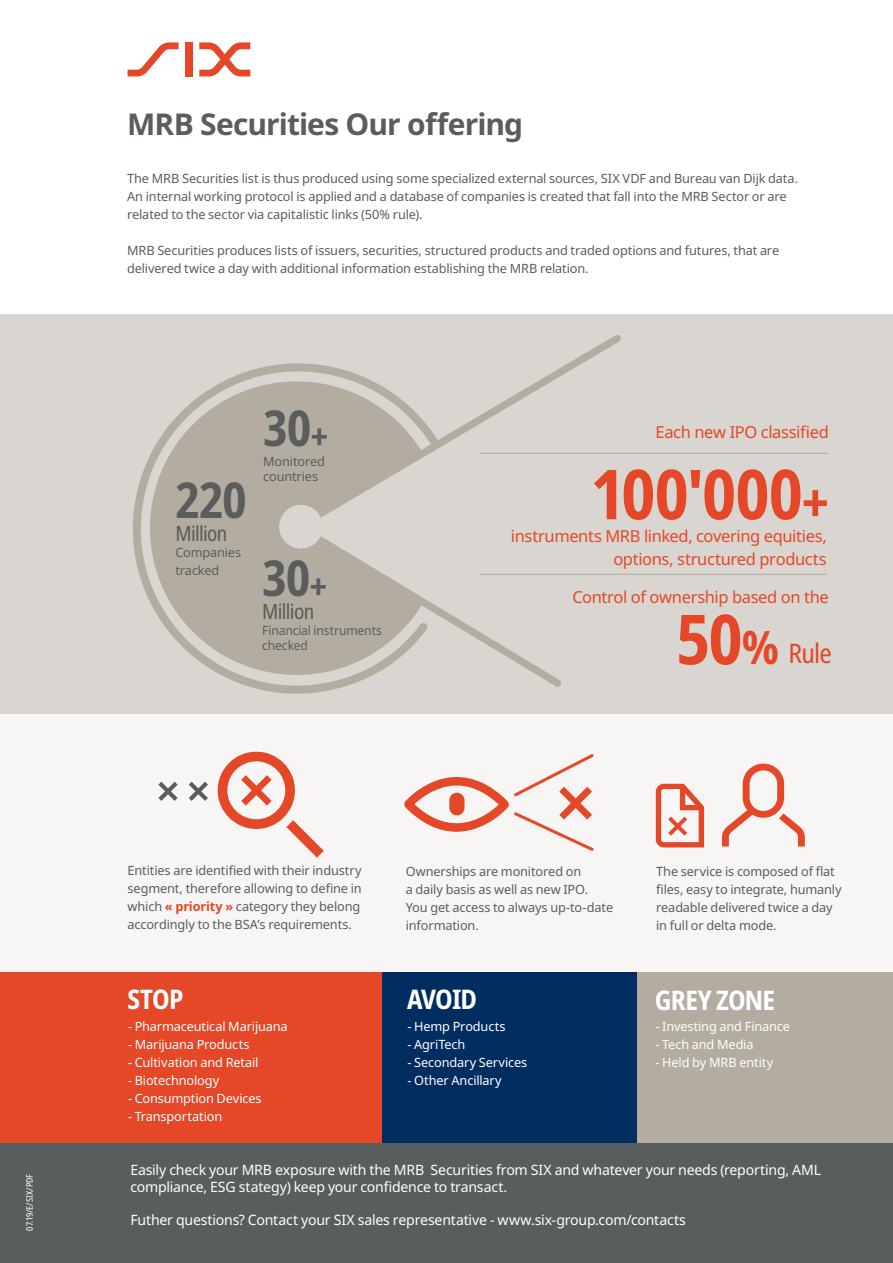
<style>
.page{position:relative;width:893px;height:1263px;background:#fff}
.page>*{position:absolute;margin:0;border:0;box-sizing:border-box;transform-origin:0 0}
.t1{font:700 condensed 69px/145.1px "Noto Sans";letter-spacing:-.015em;color:#e54729;text-align:center}
.t2{font:700 condensed 49.5px "Noto Sans";letter-spacing:-.025em;color:#5a5d5d}
.t3{font:700 30px "Noto Sans";letter-spacing:-.03em;color:#5a5d5d}
.t4{font:700 condensed 27px "Noto Sans";letter-spacing:-.025em;color:#fff}
.t5{font:condensed 27px "Noto Sans";color:#e54729}
.t6{font:condensed 21px "Noto Sans";letter-spacing:-.03em;color:#5a5d5d}
.t7{font:16.5px/22.5px "Noto Sans";letter-spacing:-.025em;color:#e54729;text-align:right}
.t8{font:14.25px/16.5px "Noto Sans";letter-spacing:-.015em;color:#fff}
.t9{font:12.75px/18px "Noto Sans";letter-spacing:-.01em;color:#5a5d5d}
.t10{font:12.75px "Noto Sans";letter-spacing:-.01em;color:#fff}
.t11{font:12.75px/15px "Noto Sans";letter-spacing:-.01em;color:#5a5d5d;scale:.95 1}
.t12{font:condensed 9px "Noto Sans";color:#fff}
.s1{font-size:34.5px}
.s2{font-size:54px}
.s3{font-size:46.05px}
.s4{font-weight:700;color:#e54729}
</style>
<div class="page">
<div style="left:0;top:1143px;width:893px;height:120px;background:#5a5d5d"></div>
<div style="left:0;top:713px;width:893px;height:260px;background:#f7f6f5"></div>
<div style="left:0;top:314px;width:893px;height:399px;background:#d9d5d0"></div>
<div style="left:0;top:973px;width:383px;height:170px;background:#e54729"></div>
<div style="left:383px;top:973px;width:255px;height:170px;background:#012d61"></div>
<div style="left:637px;top:973px;width:256px;height:170px;background:#b3aca1"></div>
<svg style="left:128px;top:42px;width:51px;height:34px"></svg>
<div style="left:185px;top:42px;width:7px;height:34px;background:#e54729"></div>
<svg style="left:199px;top:42px;width:51px;height:34px"></svg>
<hr style="left:479px;top:453px;width:350px;height:1px;background:#b3aca1">
<hr style="left:479px;top:574px;width:348px;height:1px;background:#b3aca1">
<svg style="left:133px;top:335px;width:488px;height:359px"></svg>
<svg style="left:218px;top:752px;width:106px;height:106px"></svg>
<svg style="left:189px;top:782px;width:19px;height:19px"></svg>
<svg style="left:158px;top:782px;width:20px;height:19px"></svg>
<svg style="left:404px;top:754px;width:190px;height:97px"></svg>
<svg style="left:722px;top:764px;width:83px;height:82px"></svg>
<svg style="left:656px;top:784px;width:48px;height:63px"></svg>
<p class="t12" style="left:23px;top:1230px;width:58px;rotate:-90deg">07.19/E/SIX/PDF</p>
<h3 class="t3" style="left:127px;top:103px;width:398px">MRB Securities Our offering</h3>
<p class="t9" style="left:127px;top:170px;width:672px">The MRB Securities list is thus produced using some specialized external sources, SIX VDF and Bureau van Dijk data.<br>An internal working protocol is applied and a database of companies is created that fall into the MRB Sector or are related to the sector via capitalistic links (50% rule).</p>
<p class="t9" style="left:127px;top:242px;width:654px">MRB Securities produces lists of issuers, securities, structured products and traded options and futures, that are delivered twice a day with additional information establishing the MRB relation.</p>
<h2 class="t2" style="left:175px;top:465px;width:73px">220</h2>
<h3 class="t6" style="left:175px;top:519px;width:54px">Million</h3>
<p class="t9" style="left:175px;top:543px;width:67px">Companies tracked</p>
<h2 class="t2" style="left:263px;top:392px;width:66px">30<span class="s1">+</span></h2>
<p class="t9" style="left:263px;top:454px;width:63px;line-height:15px">Monitored countries</p>
<h2 class="t2" style="left:262px;top:542px;width:66px">30<span class="s1">+</span></h2>
<h3 class="t6" style="left:262px;top:596px;width:54px">Million</h3>
<p class="t11" style="left:262px;top:623px;width:128px">Financial instruments checked</p>
<p class="t7" style="left:655px;top:422px;width:175px">Each new IPO classified</p>
<h1 class="t1" style="left:590px;top:423px;width:240px">100'000<span class="s2">+<br></span>50<span class="s3">%</span></h1>
<p class="t7" style="left:511px;top:525px;width:317px">instruments MRB linked, covering equities, options, structured products</p>
<p class="t7" style="left:572px;top:586px;width:258px">Control of ownership based on the</p>
<h3 class="t5" style="left:789px;top:635px;width:45px">Rule</h3>
<p class="t9" style="left:128px;top:861px;width:236px;text-align:justify">Entities are identified with their industry segment, therefore allowing to define in which <span class="s4">« priority »</span> category they belong accordingly to the BSA’s requirements.</p>
<p class="t9" style="left:406px;top:862px;width:209px">Ownerships are monitored on<br>a daily basis as well as new IPO.<br>You get access to always up-to-date information.</p>
<p class="t9" style="left:656px;top:862px;width:187px">The service is composed of flat files, easy to integrate, humanly readable delivered twice a day in full or delta mode.</p>
<h3 class="t4" style="left:127px;top:980px;width:57px">STOP</h3>
<h3 class="t4" style="left:407px;top:980px;width:71px">AVOID</h3>
<h3 class="t4" style="left:655px;top:981px;width:122px">GREY ZONE</h3>
<p class="t10" style="left:128px;top:1017px;width:161px">- Pharmaceutical Marijuana</p>
<p class="t10" style="left:128px;top:1035px;width:123px">- Marijuana Products</p>
<p class="t10" style="left:128px;top:1053px;width:132px">- Cultivation and Retail</p>
<p class="t10" style="left:128px;top:1071px;width:93px">- Biotechnology</p>
<p class="t10" style="left:128px;top:1089px;width:135px">- Consumption Devices</p>
<p class="t10" style="left:128px;top:1107px;width:96px">- Transportation</p>
<p class="t10" style="left:407px;top:1017px;width:100px">- Hemp Products</p>
<p class="t10" style="left:407px;top:1035px;width:60px">- AgriTech</p>
<p class="t10" style="left:407px;top:1053px;width:122px">- Secondary Services</p>
<p class="t10" style="left:407px;top:1071px;width:96px">- Other Ancillary</p>
<p class="t10" style="left:655px;top:1017px;width:136px">- Investing and Finance</p>
<p class="t10" style="left:655px;top:1035px;width:100px">- Tech and Media</p>
<p class="t10" style="left:655px;top:1053px;width:119px">- Held by MRB entity</p>
<p class="t8" style="left:130px;top:1162px;width:692px">Easily check your MRB exposure with the MRB Securities from SIX and whatever your needs (reporting, AML compliance, ESG stategy) keep your confidence to transact.</p>
<p class="t8" style="left:130px;top:1212px;width:557px">Futher questions? Contact your SIX sales representative - www.six-group.com/contacts</p>
</div>
